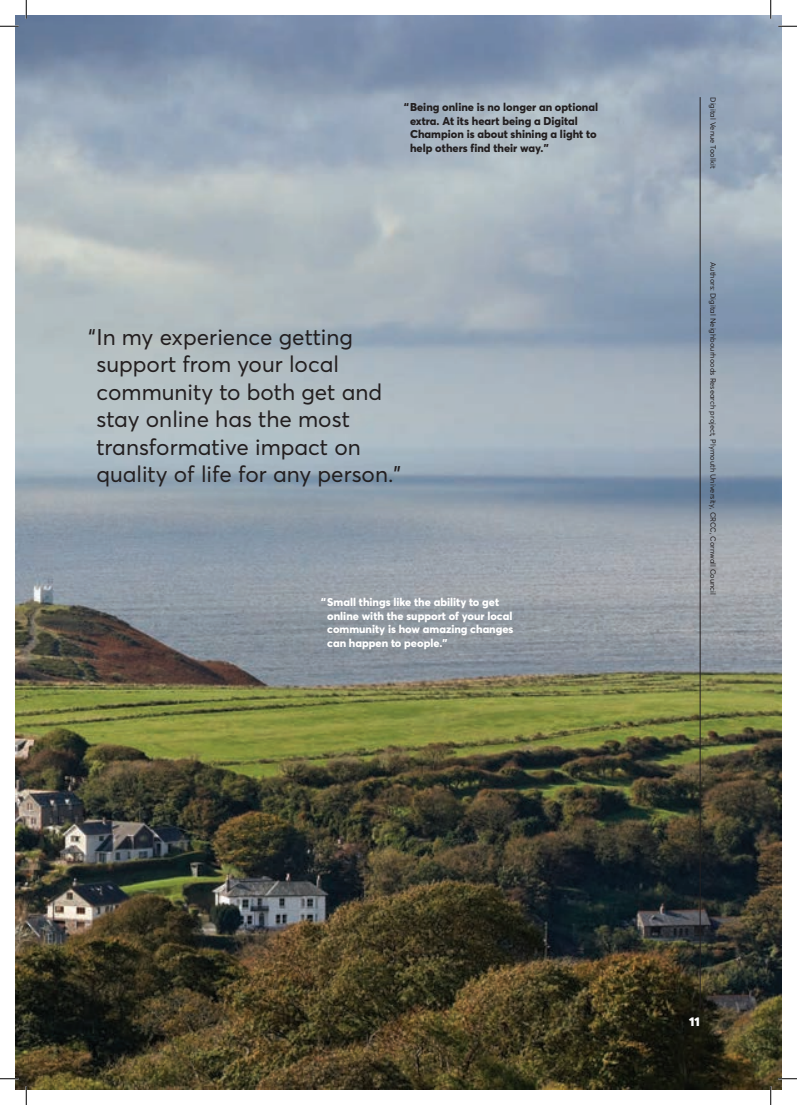
<style>
.page{position:relative;width:797px;height:1105px;background:#fff}
.page>*{position:absolute;margin:0;border:0;box-sizing:border-box;transform-origin:0 0}
.t1{font:22.5px/27.5px "Averta Std";color:#231f20}
.t2{font:900 12.5px "Averta Std";color:#fff}
.t3{font:800 11.25px/13.8px "Averta Std";color:#231f20}
.t4{font:800 11.25px/13.8px "Averta Std";color:#fff}
.t5{font:7.5px "Averta Std";color:#231f20}
</style>
<div class="page">
<img style="left:16px;top:16px;width:765px;height:1073px">
<hr style="left:699px;top:97px;width:1px;height:911px;background:#231f20">
<svg style="left:0;top:25px;width:19px;height:2px"></svg>
<svg style="left:778px;top:25px;width:19px;height:2px"></svg>
<svg style="left:0;top:1078px;width:19px;height:1px"></svg>
<svg style="left:778px;top:1078px;width:19px;height:1px"></svg>
<svg style="left:25px;top:0;width:2px;height:19px"></svg>
<svg style="left:25px;top:1086px;width:2px;height:19px"></svg>
<svg style="left:770px;top:0;width:1px;height:19px"></svg>
<svg style="left:770px;top:1086px;width:1px;height:19px"></svg>
<p class="t3" style="left:410px;top:100px;width:189px;text-indent:-6px">“Being online is no longer an optional extra. At its heart being a Digital Champion is about shining a light to help others find their way.”</p>
<p class="t5" style="left:717px;top:97px;width:73px;rotate:90deg">Digital Venue Toolkit</p>
<p class="t1" style="left:96px;top:323px;width:306px;text-indent:-8px">“In my experience getting support from your local community to both get and stay online has the most transformative impact on quality of life for any person.”</p>
<p class="t4" style="left:327px;top:595px;width:188px;text-indent:-6px">“Small things like the ability to get online with the support of your local community is how amazing changes can happen to people.”</p>
<p class="t5" style="left:717px;top:262px;width:334px;rotate:90deg">Authors: Digital Neighbourhoods Research project, Plymouth University, CRCC, Cornwall Council</p>
<p class="t2" style="left:689px;top:1014px;width:12px">11</p>
</div>
